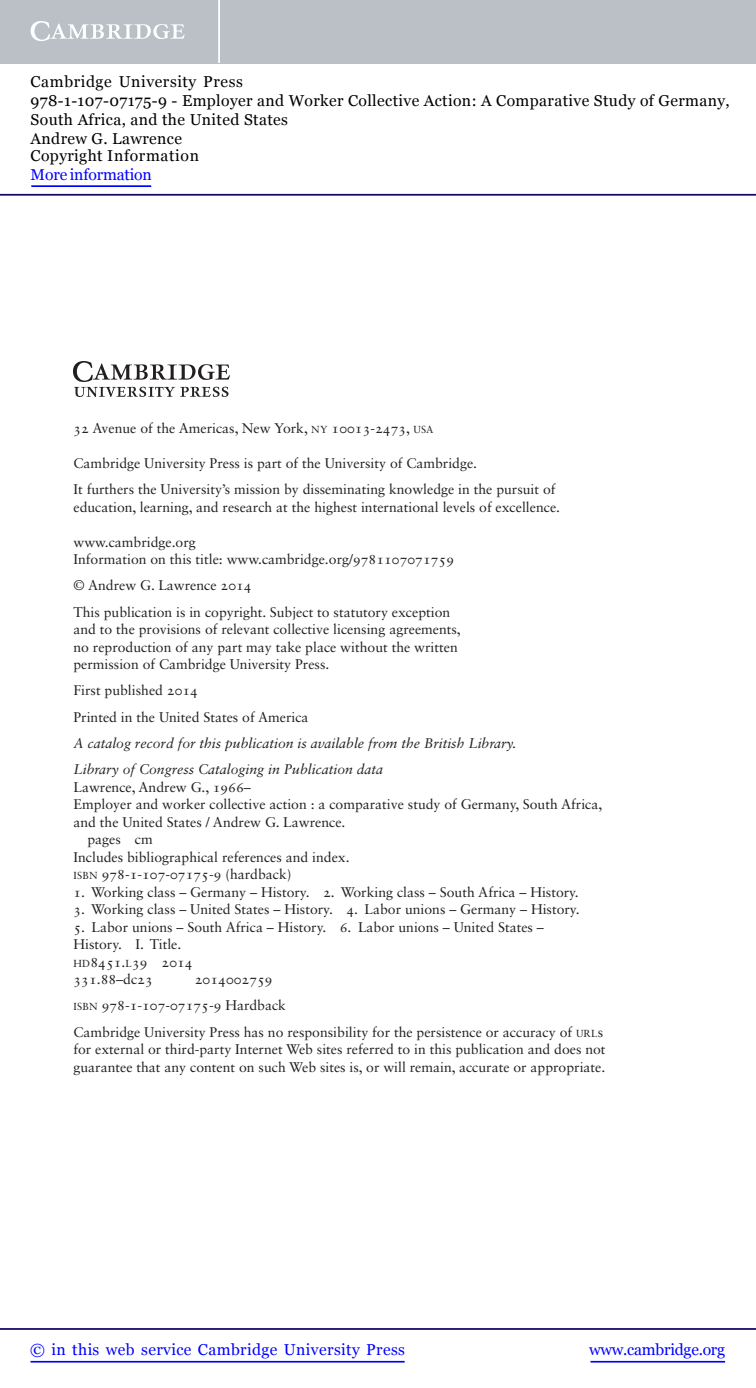
<style>
.page{position:relative;width:756px;height:1388px;background:#fff}
.page>*{position:absolute;margin:0;border:0;box-sizing:border-box;transform-origin:0 0}
.t1{font:15.75px/18.6px "Georgia";letter-spacing:.025em;color:#000}
.t2{font:15.75px "Georgia";letter-spacing:.025em;color:#00f}
.t3{font:15.75px "Georgia";letter-spacing:-.015em;color:#00f}
.t4{font:15.75px "Georgia";letter-spacing:-.01em;color:#00f}
.t5{font:14px/17.5px "Sabon LT Std";color:#231f20}
.t6{font:italic 14px/26.2px "Sabon LT Std";color:#231f20}
.s1{font-size:10.15px}
</style>
<div class="page">
<img style="left:73px;top:362px;width:157px;height:34px">
<hr style="left:591px;top:1361px;width:134px;height:1px;background:#00f">
<hr style="left:0;top:1328px;width:756px;height:2px;background:#150666">
<hr style="left:31px;top:1361px;width:374px;height:1px;background:#00f">
<div style="left:0;top:0;width:756px;height:63px;background:#bac0c6"></div>
<svg style="left:31px;top:21px;width:154px;height:20px"></svg>
<hr style="left:218px;top:0;width:2px;height:63px;background:#fff">
<hr style="left:0;top:194px;width:756px;height:2px;background:#150666">
<hr style="left:31px;top:185px;width:120px;height:2px;background:#00f">
<p class="t1" style="left:31px;top:73px;width:701px">Cambridge University Press<br>978-1-107-07175-9 - Employer and Worker Collective Action: A Comparative Study of Germany, South Africa, and the United States<br>Andrew G. Lawrence<br>Copyright Information</p>
<p class="t4" style="left:31px;top:165px;width:123px">More information</p>
<p class="t5" style="left:74px;top:420px;width:362px">32 Avenue of the Americas, New York, <span class="s1">NY</span> 10013-2473, <span class="s1">USA</span></p>
<p class="t5" style="left:74px;top:451px;width:484px;line-height:26.2px">Cambridge University Press is part of the University of Cambridge.<br>It furthers the University’s mission by disseminating knowledge in the pursuit of</p>
<p class="t5" style="left:74px;top:499px;width:488px">education, learning, and research at the highest international levels of excellence.</p>
<p class="t5" style="left:74px;top:534px;width:382px">www.cambridge.org<br>Information on this title: www.cambridge.org/9781107071759</p>
<p class="t5" style="left:74px;top:574px;width:378px;line-height:26.2px">© Andrew G. Lawrence 2014<br>This publication is in copyright. Subject to statutory exception</p>
<p class="t5" style="left:74px;top:622px;width:389px">and to the provisions of relevant collective licensing agreements, no reproduction of any part may take place without the written permission of Cambridge University Press.</p>
<p class="t5" style="left:74px;top:679px;width:237px;line-height:26.2px">First published 2014<br>Printed in the United States of America</p>
<p class="t6" style="left:74px;top:731px;width:444px">A catalog record for this publication is available from the British Library.<br>Library of Congress Cataloging in Publication data</p>
<p class="t5" style="left:74px;top:779px;width:179px">Lawrence, Andrew G., 1966–</p>
<p class="t5" style="left:74px;top:797px;width:530px">Employer and worker collective action : a comparative study of Germany, South Africa,</p>
<p class="t5" style="left:74px;top:814px;width:273px">and the United States / Andrew G. Lawrence.</p>
<p class="t5" style="left:88px;top:832px;width:67px">pages cm</p>
<p class="t5" style="left:74px;top:849px;width:278px">Includes bibliographical references and index.</p>
<p class="t5" style="left:74px;top:867px;width:220px"><span class="s1">ISBN</span> 978-1-107-07175-9 (hardback)</p>
<p class="t5" style="left:74px;top:884px;width:507px">1. Working class – Germany – History. 2. Working class – South Africa – History.</p>
<p class="t5" style="left:74px;top:902px;width:508px">3. Working class – United States – History. 4. Labor unions – Germany – History.</p>
<p class="t5" style="left:74px;top:919px;width:472px">5. Labor unions – South Africa – History. 6. Labor unions – United States –<br>History. I. Title.<br><span class="s1">HD</span> 8451. <span class="s1">L</span>39 2014<br>331.88–dc23</p>
<p class="t5" style="left:74px;top:967px;width:531px;line-height:26.2px;text-indent:121px">2014002759<br><span class="s1">ISBN</span> 978-1-107-07175-9 Hardback<br>Cambridge University Press has no responsibility for the persistence or accuracy of <span class="s1">URL</span> s</p>
<p class="t5" style="left:74px;top:1042px;width:534px">for external or third-party Internet Web sites referred to in this publication and does not guarantee that any content on such Web sites is, or will remain, accurate or appropriate.</p>
<p class="t2" style="left:30px;top:1339px;width:376px">© in this web service Cambridge University Press</p>
<p class="t3" style="left:589px;top:1339px;width:137px">www.cambridge.org</p>
</div>
